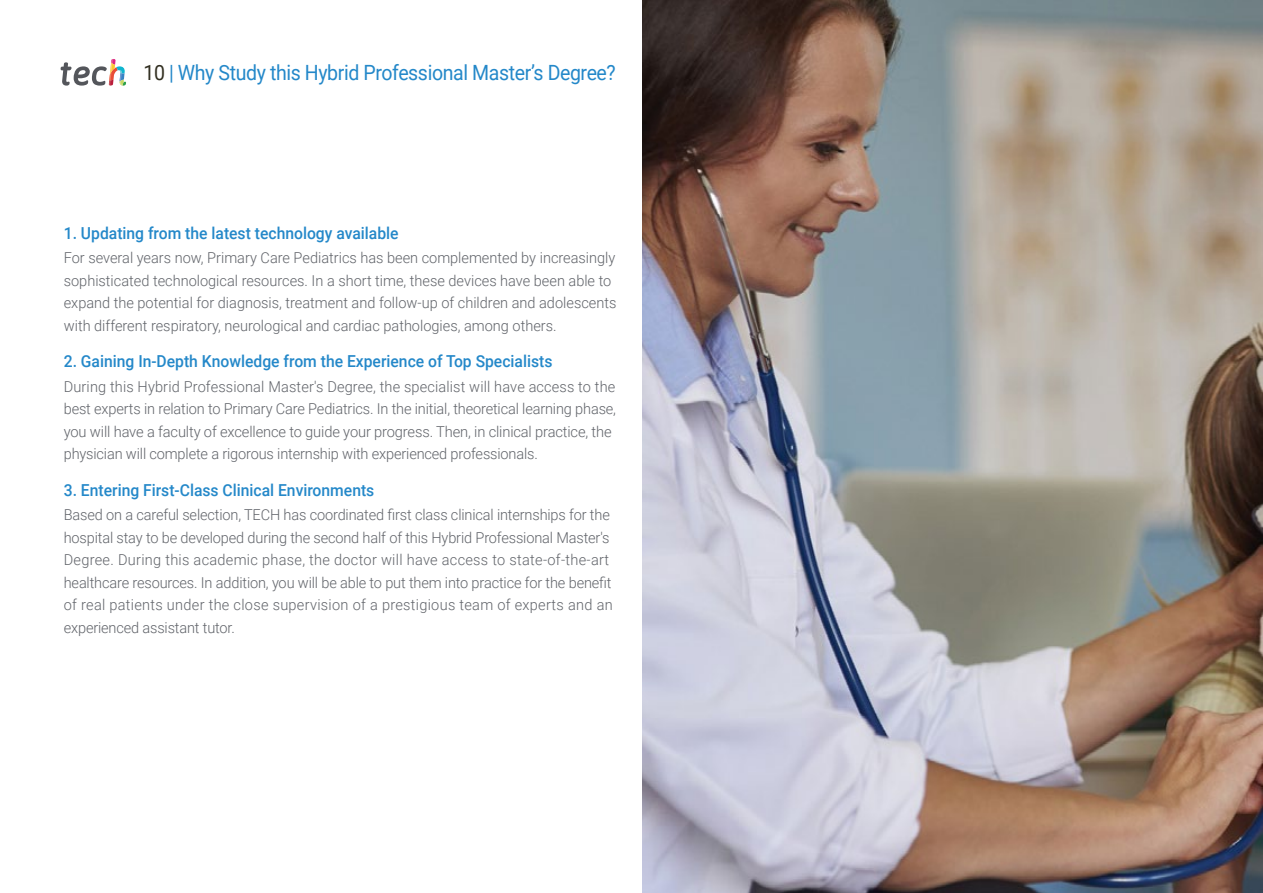
<style>
.page{position:relative;width:1263px;height:893px;background:#fff}
.page>*{position:absolute;margin:0;border:0;box-sizing:border-box;transform-origin:0 0}
.t1{font:21px "Roboto";letter-spacing:-.02em;color:#2488c9;scale:.93 1}
.t2{font:500 16.5px "Roboto";color:#2488c9;scale:.95 1}
.t3{font:300 15px/22.5px "Roboto";letter-spacing:-.01em;color:#61646a}
.s1{color:#312e20}
</style>
<div class="page">
<svg style="left:61px;top:59px;width:65px;height:27px"></svg>
<img style="left:642px;top:0;width:621px;height:893px">
<h1 class="t1" style="left:144px;top:57px;width:509px"><span class="s1">10</span> | Why Study this Hybrid Professional Master’s Degree?</h1>
<p class="t2" style="left:64px;top:221px;width:354px">1. Updating from the latest technology available</p>
<p class="t3" style="left:64px;top:246px;width:554px">For several years now, Primary Care Pediatrics has been complemented by increasingly sophisticated technological resources. In a short time, these devices have been able to expand the potential for diagnosis, treatment and follow-up of children and adolescents with different respiratory, neurological and cardiac pathologies, among others.</p>
<p class="t2" style="left:64px;top:350px;width:516px">2. Gaining In-Depth Knowledge from the Experience of Top Specialists</p>
<p class="t3" style="left:64px;top:375px;width:554px">During this Hybrid Professional Master's Degree, the specialist will have access to the best experts in relation to Primary Care Pediatrics. In the initial, theoretical learning phase, you will have a faculty of excellence to guide your progress. Then, in clinical practice, the physician will complete a rigorous internship with experienced professionals.</p>
<p class="t2" style="left:64px;top:478px;width:328px">3. Entering First-Class Clinical Environments</p>
<p class="t3" style="left:64px;top:503px;width:550px">Based on a careful selection, TECH has coordinated first class clinical internships for the hospital stay to be developed during the second half of this Hybrid Professional Master's Degree. During this academic phase, the doctor will have access to state-of-the-art healthcare resources. In addition, you will be able to put them into practice for the benefit of real patients under the close supervision of a prestigious team of experts and an experienced assistant tutor.</p>
</div>
